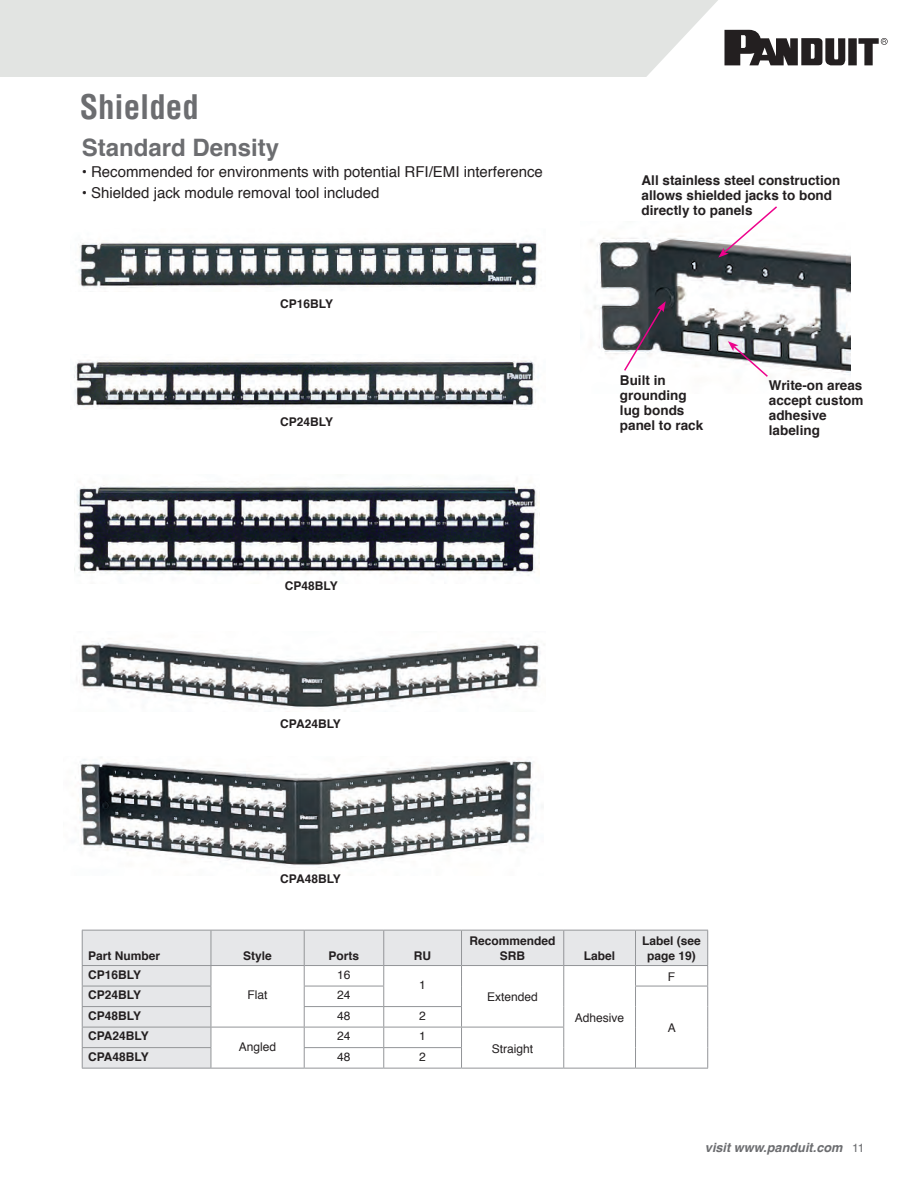
<style>
.page{position:relative;width:918px;height:1188px;background:#fff}
.page>*{position:absolute;margin:0;border:0;box-sizing:border-box;transform-origin:0 0}
.t1{font:700 condensed 33px "Helvetica";color:#6c6d70}
.t2{font:700 24px "Helvetica";color:#6c6d70}
.t3{font:15px "Helvetica";color:#231f20}
.t4{font:700 13.5px/15px "Helvetica";color:#231f20}
.t5{font:italic 700 12.75px "Helvetica";color:#6c6d70}
.t6{font:700 12px/14.4px "Helvetica";color:#231f20;text-align:center}
.t7{font:12px "Helvetica";color:#231f20}
.t8{font:12px "Helvetica";color:#6c6d70}
</style>
<div class="page">
<div style="left:0;top:0;width:918px;height:77px;background:#e2e4e2"></div>
<svg style="left:647px;top:0;width:271px;height:77px;background:#d7d7d6"></svg>
<img style="left:78px;top:240px;width:462px;height:48px">
<img style="left:74px;top:360px;width:464px;height:49px">
<img style="left:77px;top:481px;width:463px;height:95px">
<img style="left:76px;top:638px;width:465px;height:74px">
<img style="left:78px;top:757px;width:456px;height:111px">
<svg style="left:83px;top:931px;width:624px;height:137px"></svg>
<hr style="left:82px;top:930px;width:129px;height:1px;background:#939598">
<hr style="left:82px;top:931px;width:1px;height:34px;background:#939598">
<hr style="left:211px;top:930px;width:93px;height:1px;background:#939598">
<hr style="left:211px;top:931px;width:1px;height:34px;background:#939598">
<hr style="left:304px;top:930px;width:80px;height:1px;background:#939598">
<hr style="left:304px;top:931px;width:1px;height:34px;background:#939598">
<hr style="left:384px;top:930px;width:78px;height:1px;background:#939598">
<hr style="left:383px;top:931px;width:1px;height:34px;background:#939598">
<hr style="left:462px;top:930px;width:102px;height:1px;background:#939598">
<hr style="left:461px;top:931px;width:1px;height:34px;background:#939598">
<hr style="left:564px;top:930px;width:72px;height:1px;background:#939598">
<hr style="left:563px;top:931px;width:1px;height:34px;background:#939598">
<hr style="left:636px;top:930px;width:72px;height:1px;background:#939598">
<hr style="left:635px;top:931px;width:1px;height:34px;background:#939598">
<hr style="left:707px;top:931px;width:1px;height:34px;background:#939598">
<hr style="left:82px;top:965px;width:129px;height:1px;background:#939598">
<hr style="left:211px;top:965px;width:93px;height:1px;background:#939598">
<hr style="left:304px;top:965px;width:80px;height:1px;background:#939598">
<hr style="left:384px;top:965px;width:78px;height:1px;background:#939598">
<hr style="left:462px;top:965px;width:102px;height:1px;background:#939598">
<hr style="left:564px;top:965px;width:72px;height:1px;background:#939598">
<hr style="left:636px;top:965px;width:72px;height:1px;background:#939598">
<hr style="left:82px;top:986px;width:129px;height:1px;background:#939598">
<hr style="left:304px;top:986px;width:80px;height:1px;background:#939598">
<hr style="left:635px;top:986px;width:73px;height:1px;background:#939598">
<hr style="left:82px;top:1006px;width:129px;height:1px;background:#939598">
<hr style="left:304px;top:1006px;width:80px;height:1px;background:#939598">
<hr style="left:384px;top:1006px;width:78px;height:1px;background:#939598">
<hr style="left:82px;top:1027px;width:129px;height:1px;background:#939598">
<hr style="left:211px;top:1027px;width:93px;height:1px;background:#939598">
<hr style="left:304px;top:1027px;width:80px;height:1px;background:#939598">
<hr style="left:384px;top:1027px;width:78px;height:1px;background:#939598">
<hr style="left:462px;top:1027px;width:102px;height:1px;background:#939598">
<hr style="left:82px;top:1047px;width:129px;height:1px;background:#939598">
<svg style="left:82px;top:966px;width:1px;height:102px"></svg>
<svg style="left:211px;top:966px;width:1px;height:102px"></svg>
<hr style="left:304px;top:1047px;width:80px;height:1px;background:#939598">
<svg style="left:304px;top:966px;width:1px;height:102px"></svg>
<hr style="left:384px;top:1047px;width:78px;height:1px;background:#939598">
<svg style="left:383px;top:966px;width:1px;height:102px"></svg>
<svg style="left:461px;top:966px;width:1px;height:102px"></svg>
<svg style="left:563px;top:966px;width:1px;height:102px"></svg>
<svg style="left:635px;top:966px;width:1px;height:102px"></svg>
<svg style="left:707px;top:966px;width:1px;height:102px"></svg>
<hr style="left:82px;top:1068px;width:129px;height:1px;background:#939598">
<hr style="left:211px;top:1068px;width:93px;height:1px;background:#939598">
<hr style="left:304px;top:1068px;width:80px;height:1px;background:#939598">
<hr style="left:384px;top:1068px;width:78px;height:1px;background:#939598">
<hr style="left:462px;top:1068px;width:102px;height:1px;background:#939598">
<hr style="left:564px;top:1068px;width:72px;height:1px;background:#939598">
<hr style="left:636px;top:1068px;width:72px;height:1px;background:#939598">
<img style="left:590px;top:235px;width:260px;height:145px">
<svg style="left:728px;top:341px;width:41px;height:37px"></svg>
<svg style="left:718px;top:206px;width:61px;height:52px"></svg>
<svg style="left:623px;top:301px;width:43px;height:71px"></svg>
<p class="t1" style="left:80px;top:86px;width:121px">Shielded</p>
<p class="t2" style="left:82px;top:129px;width:199px">Standard Density</p>
<p class="t3" style="left:82px;top:161px;width:463px">• Recommended for environments with potential RFI/EMI interference</p>
<p class="t3" style="left:82px;top:182px;width:299px">• Shielded jack module removal tool included</p>
<p class="t6" style="left:280px;top:297px;width:54px">CP16BLY</p>
<p class="t6" style="left:280px;top:414px;width:54px">CP24BLY</p>
<p class="t6" style="left:285px;top:579px;width:54px">CP48BLY</p>
<p class="t6" style="left:280px;top:717px;width:62px">CPA24BLY</p>
<p class="t4" style="left:642px;top:173px;width:200px">All stainless steel construction</p>
<p class="t4" style="left:642px;top:188px;width:192px">allows shielded jacks to bond</p>
<p class="t4" style="left:642px;top:203px;width:113px">directly to panels</p>
<p class="t4" style="left:620px;top:373px;width:68px">Built in grounding</p>
<p class="t4" style="left:620px;top:403px;width:85px">lug bonds panel to rack</p>
<p class="t4" style="left:769px;top:378px;width:96px">Write-on areas accept custom</p>
<p class="t4" style="left:769px;top:408px;width:59px">adhesive</p>
<p class="t4" style="left:769px;top:423px;width:53px">labeling</p>
<p class="t6" style="left:280px;top:872px;width:62px">CPA48BLY</p>
<p class="t6" style="left:88px;top:948px;width:74px">Part Number</p>
<p class="t6" style="left:243px;top:948px;width:30px">Style</p>
<p class="t6" style="left:329px;top:948px;width:32px">Ports</p>
<p class="t6" style="left:414px;top:948px;width:19px">RU</p>
<p class="t6" style="left:88px;top:968px;width:54px">CP16BLY</p>
<p class="t7" style="left:337px;top:965px;width:15px">16</p>
<p class="t6" style="left:88px;top:988px;width:54px">CP24BLY</p>
<p class="t7" style="left:337px;top:986px;width:15px">24</p>
<p class="t7" style="left:248px;top:986px;width:22px">Flat</p>
<p class="t7" style="left:419px;top:976px;width:8px">1</p>
<p class="t6" style="left:88px;top:1009px;width:54px">CP48BLY</p>
<p class="t7" style="left:337px;top:1006px;width:15px">48</p>
<p class="t7" style="left:419px;top:1006px;width:8px">2</p>
<p class="t6" style="left:88px;top:1029px;width:62px">CPA24BLY</p>
<p class="t7" style="left:239px;top:1037px;width:39px">Angled</p>
<p class="t7" style="left:337px;top:1027px;width:15px">24</p>
<p class="t7" style="left:419px;top:1027px;width:8px">1</p>
<p class="t6" style="left:88px;top:1050px;width:62px">CPA48BLY</p>
<p class="t7" style="left:337px;top:1047px;width:15px">48</p>
<p class="t7" style="left:419px;top:1047px;width:8px">2</p>
<p class="t6" style="left:470px;top:934px;width:88px">Recommended<br>SRB</p>
<p class="t7" style="left:487px;top:988px;width:52px">Extended</p>
<p class="t7" style="left:492px;top:1039px;width:43px">Straight</p>
<p class="t6" style="left:584px;top:948px;width:33px">Label</p>
<p class="t7" style="left:575px;top:1008px;width:51px">Adhesive</p>
<p class="t6" style="left:642px;top:934px;width:60px">Label (see page 19)</p>
<p class="t7" style="left:668px;top:967px;width:9px">F</p>
<p class="t7" style="left:668px;top:1019px;width:10px">A</p>
<p class="t5" style="left:705px;top:1137px;width:139px">visit www.panduit.com</p>
<p class="t8" style="left:852px;top:1138px;width:14px">11</p>
</div>
